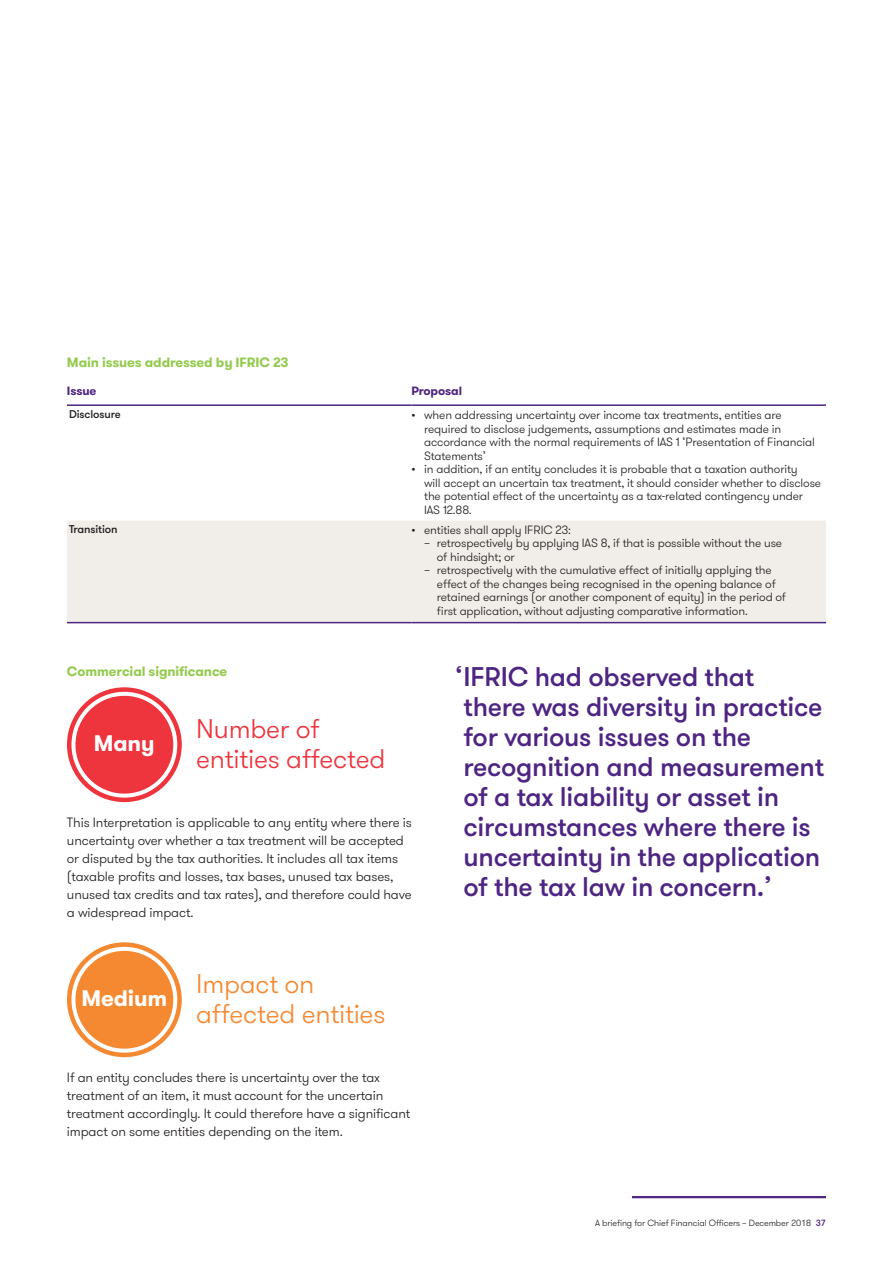
<style>
.page{position:relative;width:893px;height:1263px;background:#fff}
.page>*{position:absolute;margin:0;border:0;box-sizing:border-box;transform-origin:0 0}
._03_Headline_three_M{font:500 27px/30px "GT Walsheim Pro";letter-spacing:-.01em;color:#4e2582}
._23_Pull_stat_copy{font:300 27px/30px "GT Walsheim Pro";letter-spacing:-.01em;color:#ee343d}
._23_Pull_stat_copy-2{font:300 27px/30px "GT Walsheim Pro";letter-spacing:-.01em;color:#f58932}
._23_Pull_stat_copy-3{font:700 22.5px "GT Walsheim Pro";letter-spacing:-.01em;color:#fff}
._11_Body_text{font:300 13.5px/18px "GT Walsheim Pro";letter-spacing:-.01em;color:#231f20}
._05_Subheading_one_B{font:700 13.5px "GT Walsheim Pro";letter-spacing:-.01em;color:#94ca4e}
._44_Tbl_copy{font:300 12px/13.5px "GT Walsheim Pro";letter-spacing:-.01em;color:#231f20}
._43_Tbl_head{font:700 12px "GT Walsheim Pro";letter-spacing:-.01em;color:#4e2582}
._45_Tbl_subhead{font:500 11.25px "GT Walsheim Pro";letter-spacing:-.01em;color:#231f20}
.t1{font:300 9px "GT Walsheim Pro";letter-spacing:-.01em;color:#231f20}
.s1{font-weight:500;color:#4e2582}
</style>
<div class="page">
<hr style="left:632px;top:1196px;width:194px;height:2px;background:#4e2582">
<div style="left:67px;top:521px;width:759px;height:101px;background:#f1eeea"></div>
<hr style="left:67px;top:404px;width:344px;height:2px;background:#4e2582">
<hr style="left:411px;top:404px;width:415px;height:2px;background:#4e2582">
<hr style="left:67px;top:622px;width:344px;height:1px;background:#4e2582">
<hr style="left:411px;top:622px;width:415px;height:1px;background:#4e2582">
<div style="left:67px;top:687px;width:115px;height:115px;border:4px solid #ee343d;border-radius:50%"></div>
<div style="left:75px;top:696px;width:98px;height:98px;background:#ee343d;border-radius:50%"></div>
<div style="left:67px;top:942px;width:115px;height:115px;border:4px solid #f58932;border-radius:50%"></div>
<div style="left:75px;top:951px;width:98px;height:98px;background:#f58932;border-radius:50%"></div>
<p class="_05_Subheading_one_B" style="left:67px;top:353px;width:223px">Main issues addressed by IFRIC 23</p>
<p class="_43_Tbl_head" style="left:67px;top:383px;width:31px">Issue</p>
<p class="_43_Tbl_head" style="left:411px;top:383px;width:52px">Proposal</p>
<p class="_45_Tbl_subhead" style="left:69px;top:407px;width:53px">Disclosure</p>
<p class="_44_Tbl_copy" style="left:424px;top:408px;width:392px;text-indent:-13px">• when addressing uncertainty over income tax treatments, entities are required to disclose judgements, assumptions and estimates made in accordance with the normal requirements of IAS 1 ‘Presentation of Financial Statements’</p>
<p class="_44_Tbl_copy" style="left:424px;top:462px;width:399px;text-indent:-13px">• in addition, if an entity concludes it is probable that a taxation authority<br>will accept an uncertain tax treatment, it should consider whether to disclose the potential effect of the uncertainty as a tax-related contingency under IAS 12.88.</p>
<p class="_45_Tbl_subhead" style="left:69px;top:522px;width:50px">Transition</p>
<p class="_44_Tbl_copy" style="left:411px;top:523px;width:161px">• entities shall apply IFRIC 23:</p>
<p class="_44_Tbl_copy" style="left:437px;top:537px;width:347px;text-indent:-13px">– retrospectively by applying IAS 8, if that is possible without the use of hindsight; or</p>
<p class="_44_Tbl_copy" style="left:437px;top:564px;width:351px;text-indent:-13px">– retrospectively with the cumulative effect of initially applying the effect of the changes being recognised in the opening balance of retained earnings (or another component of equity) in the period of fi rst application, without adjusting comparative information.</p>
<p class="_05_Subheading_one_B" style="left:67px;top:662px;width:162px">Commercial significance</p>
<p class="_23_Pull_stat_copy-3" style="left:94px;top:728px;width:62px">Many</p>
<p class="_23_Pull_stat_copy" style="left:196px;top:714px;width:191px">Number of entities affected</p>
<p class="_11_Body_text" style="left:67px;top:814px;width:346px">This Interpretation is applicable to any entity where there is uncertainty over whether a tax treatment will be accepted or disputed by the tax authorities. It includes all tax items (taxable profits and losses, tax bases, unused tax bases, unused tax credits and tax rates), and therefore could have a widespread impact.</p>
<p class="_23_Pull_stat_copy-3" style="left:82px;top:983px;width:87px">Medium</p>
<p class="_23_Pull_stat_copy-2" style="left:196px;top:969px;width:191px">Impact on affected entities</p>
<p class="_11_Body_text" style="left:67px;top:1069px;width:345px">If an entity concludes there is uncertainty over the tax treatment of an item, it must account for the uncertain treatment accordingly. It could therefore have a significant impact on some entities depending on the item.</p>
<p class="_03_Headline_three_M" style="left:463px;top:662px;width:362px;text-indent:-9px">‘IFRIC had observed that<br>there was diversity in practice for various issues on the recognition and measurement of a tax liability or asset in circumstances where there is uncertainty in the application of the tax law in concern.’</p>
<p class="t1" style="left:595px;top:1217px;width:232px">A briefing for Chief Financial Officers – December 2018 <span class="s1">37</span></p>
</div>
